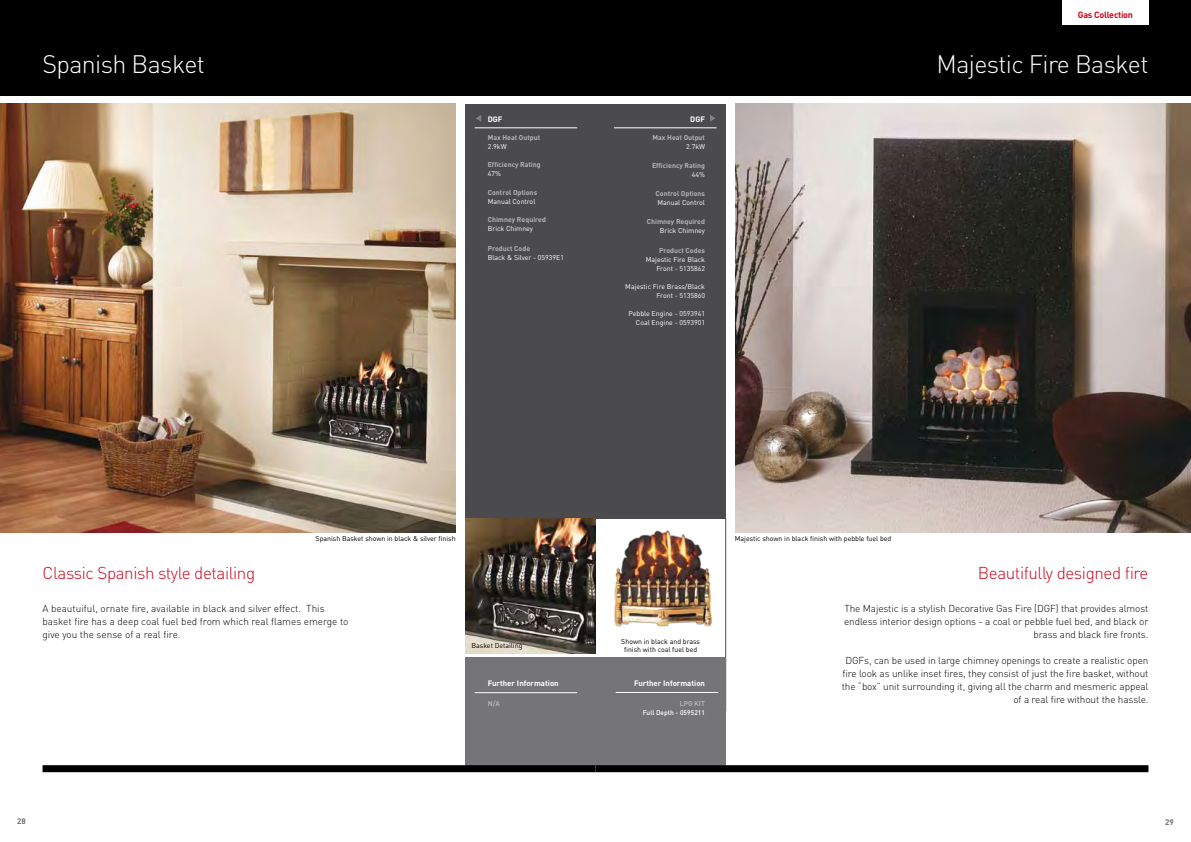
<style>
.page{position:relative;width:1191px;height:842px;background:#fff}
.page>*{position:absolute;margin:0;border:0;box-sizing:border-box;transform-origin:0 0}
.t1{font:300 25px "DIN";letter-spacing:-.025em;color:#fff}
.t2{font:300 17px "DIN";letter-spacing:-.025em;color:#cd071e}
.t3{font:300 10px/13px "DIN";letter-spacing:-.01em;color:#000;text-align:right}
.t4{font:700 9px "DIN";letter-spacing:-.025em;color:#cd071e}
.t5{font:700 8px "DIN";color:#707172}
.t6{font:700 7.8px "DIN";color:#fff}
.t7{font:7px/9px "DIN";color:#fff;text-align:right}
.t8{font:700 7px "DIN";color:#b1b3b4}
.t9{font:7px/8.4px "DIN";color:#000;text-align:center}
.t10{font:500 6.7px "DIN";color:#fff}
</style>
<div class="page">
<div style="left:0;top:0;width:1191px;height:96px;background:#000"></div>
<div style="left:1062px;top:0;width:86px;height:24px;background:#fff"></div>
<hr style="left:725px;top:518px;width:1px;height:193px;background:#4b4b4d">
<img style="left:0;top:104px;width:456px;height:429px">
<div style="left:465px;top:104px;width:130px;height:549px;background:#4b4b4d"></div>
<div style="left:465px;top:657px;width:130px;height:112px;background:#757577"></div>
<hr style="left:475px;top:692px;width:102px;height:1px;background:#fff">
<hr style="left:475px;top:128px;width:102px;height:1px;background:#fff">
<svg style="left:476px;top:115px;width:5px;height:7px"></svg>
<div style="left:43px;top:765px;width:552px;height:7px;background:#000"></div>
<img style="left:735px;top:104px;width:456px;height:429px">
<div style="left:595px;top:104px;width:131px;height:415px;background:#4b4b4d"></div>
<div style="left:595px;top:657px;width:131px;height:111px;background:#757577"></div>
<hr style="left:614px;top:128px;width:102px;height:1px;background:#fff">
<svg style="left:710px;top:115px;width:5px;height:7px"></svg>
<div style="left:595px;top:765px;width:553px;height:7px;background:#000"></div>
<img style="left:465px;top:519px;width:130px;height:134px">
<hr style="left:615px;top:692px;width:103px;height:1px;background:#fff">
<img style="left:614px;top:530px;width:99px;height:97px">
<h1 class="t1" style="left:43px;top:49px;width:164px">Spanish Basket</h1>
<p class="t6" style="left:488px;top:114px;width:16px">DGF</p>
<p class="t8" style="left:488px;top:133px;width:54px">Max Heat Output</p>
<p class="t7" style="left:488px;top:142px;width:20px">2.9kW</p>
<p class="t8" style="left:488px;top:160px;width:55px">Efficiency Rating</p>
<p class="t7" style="left:488px;top:169px;width:15px">47%</p>
<p class="t8" style="left:488px;top:188px;width:51px">Control Options</p>
<p class="t7" style="left:488px;top:197px;width:49px">Manual Control</p>
<p class="t8" style="left:488px;top:215px;width:60px">Chimney Required</p>
<p class="t7" style="left:488px;top:224px;width:47px">Brick Chimney</p>
<p class="t8" style="left:488px;top:244px;width:44px">Product Code</p>
<p class="t7" style="left:488px;top:253px;width:78px">Black &amp; Silver - 05939E1</p>
<p class="t6" style="left:690px;top:114px;width:16px">DGF</p>
<p class="t8" style="left:652px;top:133px;width:54px">Max Heat Output</p>
<p class="t7" style="left:686px;top:142px;width:20px">2.7kW</p>
<p class="t8" style="left:652px;top:161px;width:55px">Efficiency Rating</p>
<p class="t7" style="left:692px;top:170px;width:15px">44%</p>
<p class="t8" style="left:655px;top:189px;width:51px">Control Options</p>
<p class="t7" style="left:657px;top:198px;width:49px">Manual Control</p>
<p class="t8" style="left:647px;top:217px;width:60px">Chimney Required</p>
<p class="t7" style="left:659px;top:226px;width:47px">Brick Chimney</p>
<p class="t8" style="left:659px;top:246px;width:47px">Product Codes</p>
<p class="t7" style="left:646px;top:254px;width:61px">Majestic Fire Black<br>Front - 5135862</p>
<p class="t7" style="left:625px;top:281px;width:81px">Majestic Fire Brass/Black<br>Front - 5135860</p>
<p class="t7" style="left:628px;top:308px;width:78px">Pebble Engine - 0593941<br>Coal Engine - 0593901</p>
<p class="t4" style="left:1077px;top:9px;width:57px">Gas Collection</p>
<h1 class="t1" style="left:936px;top:49px;width:213px">Majestic Fire Basket</h1>
<p class="t9" style="left:316px;top:534px;width:141px">Spanish Basket shown in black &amp; silver finish</p>
<p class="t9" style="left:735px;top:534px;width:158px">Majestic shown in black finish with pebble fuel bed</p>
<h2 class="t2" style="left:43px;top:562px;width:214px">Classic Spanish style detailing</h2>
<p class="t3" style="left:43px;top:602px;width:307px;text-align:left">A beautuiful, ornate fire, available in black and silver effect. This basket fire has a deep coal fuel bed from which real flames emerge to give you the sense of a real fire.</p>
<p class="t9" style="left:471px;top:641px;width:52px">Basket Detailing</p>
<p class="t6" style="left:488px;top:678px;width:72px">Further Information</p>
<p class="t8" style="left:488px;top:699px;width:14px">N/A</p>
<p class="t9" style="left:621px;top:637px;width:80px">Shown in black and brass finish with coal fuel bed</p>
<p class="t6" style="left:634px;top:678px;width:72px">Further Information</p>
<p class="t8" style="left:679px;top:699px;width:27px">LPG KIT</p>
<p class="t10" style="left:643px;top:708px;width:64px">Full Depth - 0595211</p>
<h2 class="t2" style="left:978px;top:562px;width:172px">Beautifully designed fire</h2>
<p class="t3" style="left:844px;top:602px;width:306px">The Majestic is a stylish Decorative Gas Fire (DGF) that provides almost endless interior design options - a coal or pebble fuel bed, and black or brass and black fire fronts.</p>
<p class="t3" style="left:841px;top:654px;width:308px">DGFs, can be used in large chimney openings to create a realistic open fire look as unlike inset fires, they consist of just the fire basket, without the “box” unit surrounding it, giving all the charm and mesmeric appeal of a real fire without the hassle.</p>
<p class="t5" style="left:17px;top:816px;width:10px">28</p>
<p class="t5" style="left:1165px;top:817px;width:10px">29</p>
</div>
